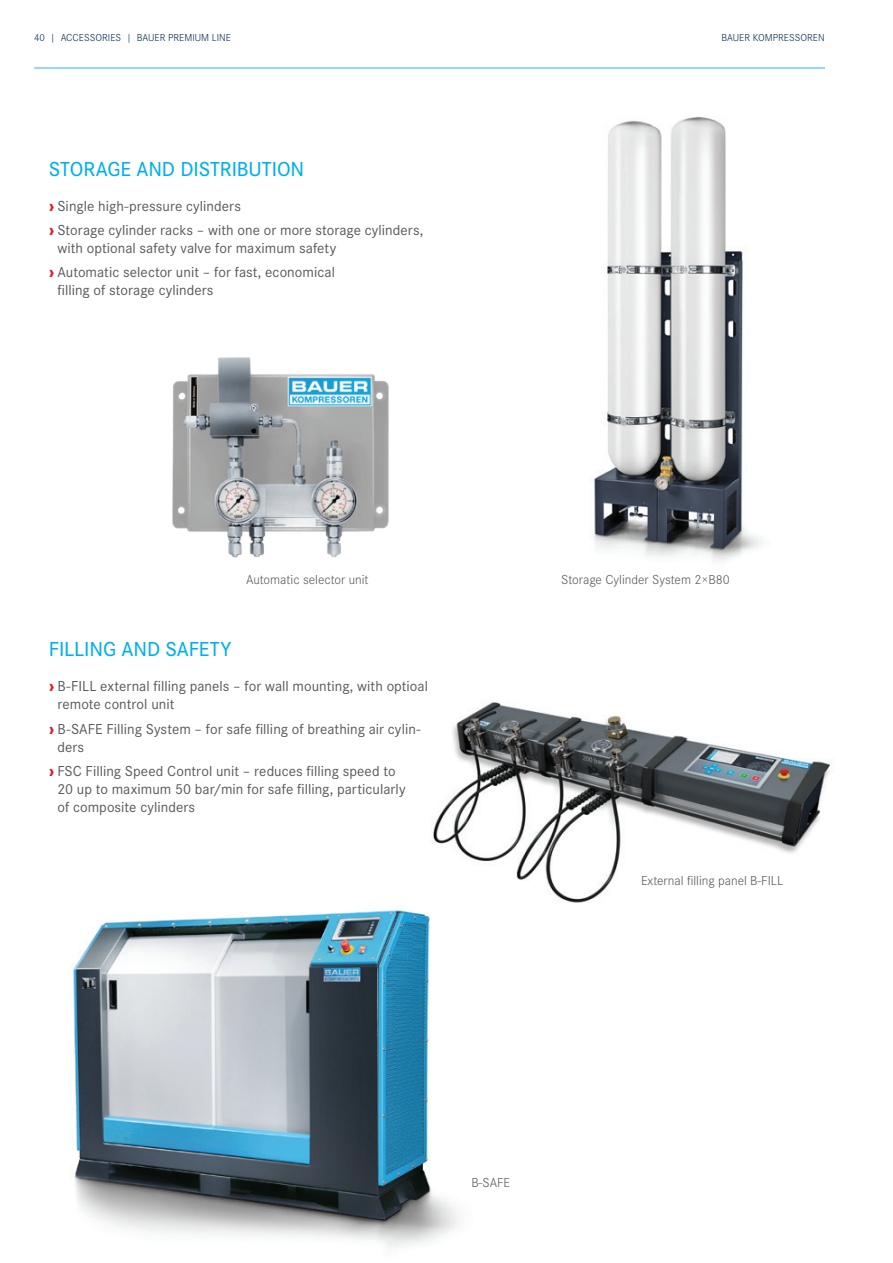
<style>
.page{position:relative;width:893px;height:1263px;background:#fff}
.page>*{position:absolute;margin:0;border:0;box-sizing:border-box;transform-origin:0 0}
.t1{font:500 21px "Corporate S";letter-spacing:-.005em;color:#00aeef}
.t2{font:15px/18px "Corporate S";letter-spacing:.005em;color:#57585a}
.t3{font:300 13.5px "Corporate S";color:#57585a}
.t4{font:300 10.5px "Corporate S";color:#002b54}
.s1{font-weight:800;color:#da2128}
</style>
<div class="page">
<img style="left:432px;top:702px;width:398px;height:201px">
<img style="left:593px;top:117px;width:169px;height:444px">
<img style="left:172px;top:357px;width:217px;height:201px">
<img style="left:71px;top:898px;width:424px;height:349px">
<hr style="left:34px;top:67px;width:791px;height:2px;background:#8dd7f7">
<p class="t4" style="left:34px;top:30px;width:198px">40 | ACCESSORIES | BAUER PREMIUM LINE</p>
<p class="t4" style="left:722px;top:30px;width:104px">BAUER KOMPRESSOREN</p>
<h1 class="t1" style="left:49px;top:153px;width:257px">STORAGE AND DISTRIBUTION</h1>
<p class="t2" style="left:49px;top:192px;width:376px;line-height:24.3px"><span class="s1">›</span> Single high-pressure cylinders<br><span class="s1">›</span> Storage cylinder racks – with one or more storage cylinders,</p>
<p class="t2" style="left:49px;top:235px;width:289px;line-height:24.3px;text-align:center">with optional safety valve for maximum safety <span class="s1">›</span> Automatic selector unit – for fast, economical</p>
<p class="t2" style="left:57px;top:280px;width:158px">filling of storage cylinders</p>
<p class="t3" style="left:246px;top:570px;width:124px">Automatic selector unit</p>
<h1 class="t1" style="left:49px;top:633px;width:184px">FILLING AND SAFETY</h1>
<p class="t2" style="left:57px;top:676px;width:372px;text-indent:-9px"><span class="s1">›</span> B-FILL external filling panels – for wall mounting, with optioal remote control unit</p>
<p class="t2" style="left:57px;top:718px;width:365px;text-indent:-9px"><span class="s1">›</span> B-SAFE Filling System – for safe filling of breathing air cylin&shy;ders</p>
<p class="t2" style="left:57px;top:761px;width:350px;text-indent:-9px"><span class="s1">›</span> FSC Filling Speed Control unit – reduces filling speed to<br>20 up to maximum 50 bar/min for safe filling, particularly of composite cylinders</p>
<p class="t3" style="left:561px;top:570px;width:170px">Storage Cylinder System 2×B80</p>
<p class="t3" style="left:641px;top:871px;width:144px">External filling panel B-FILL</p>
<p class="t3" style="left:471px;top:1173px;width:40px">B-SAFE</p>
</div>
